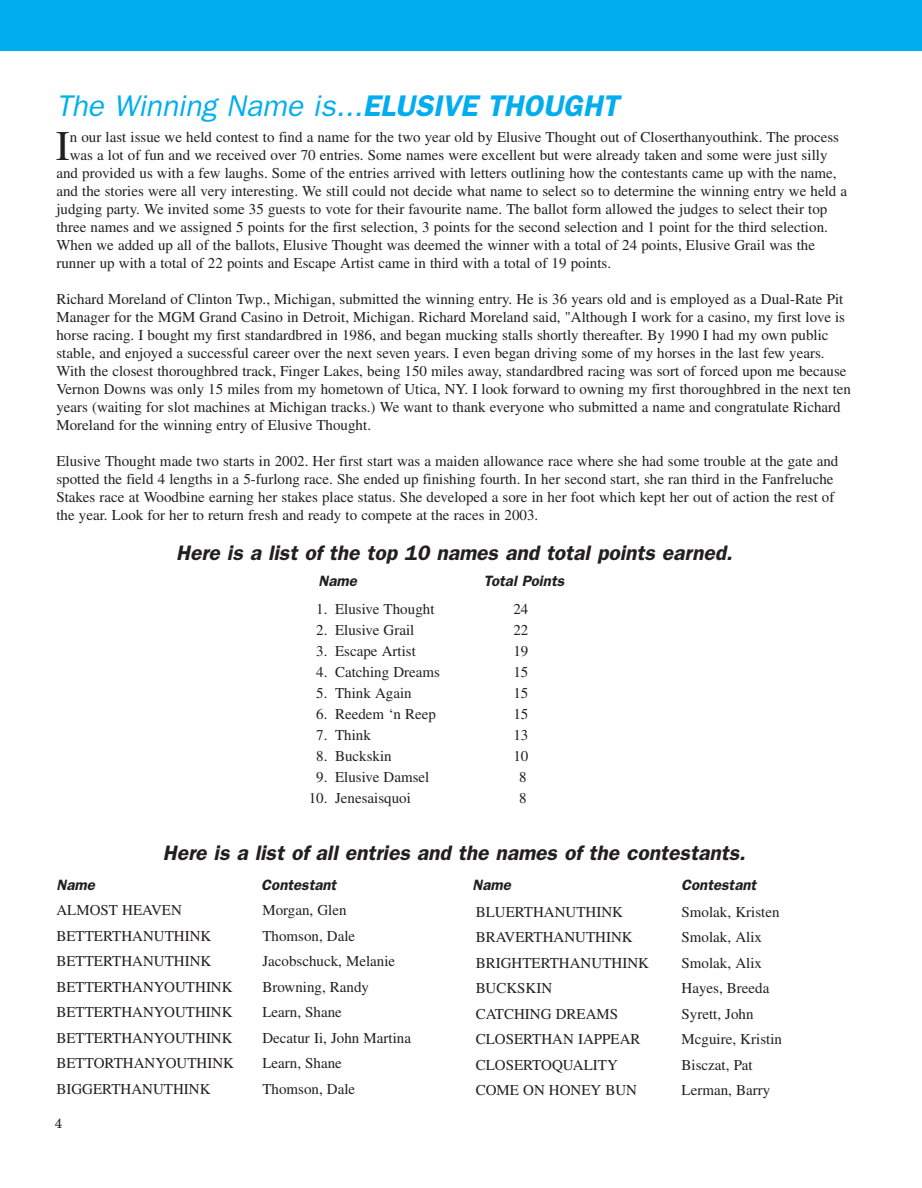
<style>
.page{position:relative;width:922px;height:1188px;background:#fff}
.page>*{position:absolute;margin:0;border:0;box-sizing:border-box;transform-origin:0 0}
.t1{font:42.15px "Times";color:#231f20}
.t2{font:italic 30px "Franklin Gothic";color:#00aeef}
.t3{font:italic 600 21px "Franklin Gothic";color:#231f20}
.t4{font:15px/18px "Times";color:#231f20}
.t5{font:italic 600 15px "Franklin Gothic";color:#231f20}
.t6{font:13.5px "New Century Schlbk";color:#231f20}
.s1{font-weight:600}
</style>
<div class="page">
<div style="left:0;top:0;width:922px;height:51px;background:#00aeef"></div>
<h2 class="t2" style="left:56px;top:95px;width:564px">The Winning Name is...<span class="s1">ELUSIVE THOUGHT</span></h2>
<h1 class="t1" style="left:56px;top:131px;width:16px">I</h1>
<p class="t4" style="left:70px;top:129px;width:770px">n our last issue we held contest to find a name for the two year old by Elusive Thought out of Closerthanyouthink. The process</p>
<p class="t4" style="left:70px;top:147px;width:759px">was a lot of fun and we received over 70 entries. Some names were excellent but were already taken and some were just silly</p>
<p class="t4" style="left:56px;top:165px;width:781px">and provided us with a few laughs. Some of the entries arrived with letters outlining how the contestants came up with the name,</p>
<p class="t4" style="left:56px;top:183px;width:792px">and the stories were all very interesting. We still could not decide what name to select so to determine the winning entry we held a</p>
<p class="t4" style="left:56px;top:201px;width:772px">judging party. We invited some 35 guests to vote for their favourite name. The ballot form allowed the judges to select their top</p>
<p class="t4" style="left:56px;top:219px;width:773px">three names and we assigned 5 points for the first selection, 3 points for the second selection and 1 point for the third selection.</p>
<p class="t4" style="left:56px;top:237px;width:760px">When we added up all of the ballots, Elusive Thought was deemed the winner with a total of 24 points, Elusive Grail was the</p>
<p class="t4" style="left:56px;top:255px;width:556px">runner up with a total of 22 points and Escape Artist came in third with a total of 19 points.</p>
<p class="t4" style="left:56px;top:291px;width:796px">Richard Moreland of Clinton Twp., Michigan, submitted the winning entry. He is 36 years old and is employed as a Dual-Rate Pit Manager for the MGM Grand Casino in Detroit, Michigan. Richard Moreland said, "Although I work for a casino, my first love is horse racing. I bought my first standardbred in 1986, and began mucking stalls shortly thereafter. By 1990 I had my own public stable, and enjoyed a successful career over the next seven years. I even began driving some of my horses in the last few years.<br>With the closest thoroughbred track, Finger Lakes, being 150 miles away, standardbred racing was sort of forced upon me because Vernon Downs was only 15 miles from my hometown of Utica, NY. I look forward to owning my first thoroughbred in the next ten years (waiting for slot machines at Michigan tracks.) We want to thank everyone who submitted a name and congratulate Richard Moreland for the winning entry of Elusive Thought.</p>
<p class="t4" style="left:56px;top:453px;width:783px">Elusive Thought made two starts in 2002. Her first start was a maiden allowance race where she had some trouble at the gate and spotted the field 4 lengths in a 5-furlong race. She ended up finishing fourth. In her second start, she ran third in the Fanfreluche Stakes race at Woodbine earning her stakes place status. She developed a sore in her foot which kept her out of action the rest of the year. Look for her to return fresh and ready to compete at the races in 2003.</p>
<h3 class="t3" style="left:176px;top:546px;width:557px">Here is a list of the top 10 names and total points earned.</h3>
<p class="t5" style="left:318px;top:575px;width:40px">Name</p>
<p class="t5" style="left:484px;top:575px;width:82px">Total Points</p>
<p class="t4" style="left:316px;top:602px;width:120px">1. Elusive Thought</p>
<p class="t4" style="left:513px;top:602px;width:16px">24</p>
<p class="t4" style="left:316px;top:623px;width:100px">2. Elusive Grail</p>
<p class="t4" style="left:513px;top:623px;width:16px">22</p>
<p class="t4" style="left:316px;top:644px;width:101px">3. Escape Artist</p>
<p class="t4" style="left:513px;top:644px;width:16px">19</p>
<p class="t4" style="left:316px;top:665px;width:125px">4. Catching Dreams</p>
<p class="t4" style="left:513px;top:665px;width:16px">15</p>
<p class="t4" style="left:316px;top:686px;width:97px">5. Think Again</p>
<p class="t4" style="left:513px;top:686px;width:16px">15</p>
<p class="t4" style="left:316px;top:707px;width:121px">6. Reedem ‘n Reep</p>
<p class="t4" style="left:513px;top:707px;width:16px">15</p>
<p class="t4" style="left:316px;top:728px;width:56px">7. Think</p>
<p class="t4" style="left:513px;top:728px;width:16px">13</p>
<p class="t4" style="left:316px;top:749px;width:77px">8. Buckskin</p>
<p class="t4" style="left:513px;top:749px;width:16px">10</p>
<p class="t4" style="left:316px;top:770px;width:115px">9. Elusive Damsel</p>
<p class="t4" style="left:519px;top:770px;width:9px">8</p>
<p class="t4" style="left:309px;top:791px;width:104px">10. Jenesaisquoi</p>
<p class="t4" style="left:519px;top:791px;width:9px">8</p>
<h3 class="t3" style="left:163px;top:845px;width:584px">Here is a list of all entries and the names of the contestants.</h3>
<p class="t5" style="left:56px;top:879px;width:40px">Name</p>
<p class="t5" style="left:261px;top:879px;width:77px">Contestant</p>
<p class="t5" style="left:472px;top:879px;width:40px">Name</p>
<p class="t5" style="left:681px;top:879px;width:77px">Contestant</p>
<p class="t4" style="left:56px;top:903px;width:127px">ALMOST HEAVEN</p>
<p class="t4" style="left:262px;top:903px;width:86px">Morgan, Glen</p>
<p class="t4" style="left:56px;top:928px;width:156px">BETTERTHANUTHINK</p>
<p class="t4" style="left:262px;top:928px;width:94px">Thomson, Dale</p>
<p class="t4" style="left:56px;top:954px;width:156px">BETTERTHANUTHINK</p>
<p class="t4" style="left:262px;top:954px;width:134px">Jacobschuck, Melanie</p>
<p class="t4" style="left:56px;top:979px;width:178px">BETTERTHANYOUTHINK</p>
<p class="t4" style="left:262px;top:979px;width:108px">Browning, Randy</p>
<p class="t4" style="left:56px;top:1005px;width:178px">BETTERTHANYOUTHINK</p>
<p class="t4" style="left:262px;top:1005px;width:81px">Learn, Shane</p>
<p class="t4" style="left:56px;top:1030px;width:178px">BETTERTHANYOUTHINK</p>
<p class="t4" style="left:262px;top:1030px;width:150px">Decatur Ii, John Martina</p>
<p class="t4" style="left:56px;top:1056px;width:179px">BETTORTHANYOUTHINK</p>
<p class="t4" style="left:262px;top:1056px;width:81px">Learn, Shane</p>
<p class="t4" style="left:56px;top:1081px;width:156px">BIGGERTHANUTHINK</p>
<p class="t4" style="left:262px;top:1081px;width:94px">Thomson, Dale</p>
<p class="t4" style="left:475px;top:904px;width:149px">BLUERTHANUTHINK</p>
<p class="t4" style="left:681px;top:904px;width:99px">Smolak, Kristen</p>
<p class="t4" style="left:475px;top:930px;width:159px">BRAVERTHANUTHINK</p>
<p class="t4" style="left:681px;top:930px;width:82px">Smolak, Alix</p>
<p class="t4" style="left:475px;top:955px;width:175px">BRIGHTERTHANUTHINK</p>
<p class="t4" style="left:681px;top:955px;width:82px">Smolak, Alix</p>
<p class="t4" style="left:475px;top:981px;width:78px">BUCKSKIN</p>
<p class="t4" style="left:681px;top:981px;width:89px">Hayes, Breeda</p>
<p class="t4" style="left:475px;top:1006px;width:144px">CATCHING DREAMS</p>
<p class="t4" style="left:681px;top:1006px;width:74px">Syrett, John</p>
<p class="t4" style="left:475px;top:1032px;width:166px">CLOSERTHAN IAPPEAR</p>
<p class="t4" style="left:681px;top:1032px;width:102px">Mcguire, Kristin</p>
<p class="t4" style="left:475px;top:1057px;width:144px">CLOSERTOQUALITY</p>
<p class="t4" style="left:681px;top:1057px;width:72px">Bisczat, Pat</p>
<p class="t4" style="left:475px;top:1083px;width:163px">COME ON HONEY BUN</p>
<p class="t4" style="left:681px;top:1083px;width:90px">Lerman, Barry</p>
<p class="t6" style="left:55px;top:1118px;width:9px">4</p>
</div>
